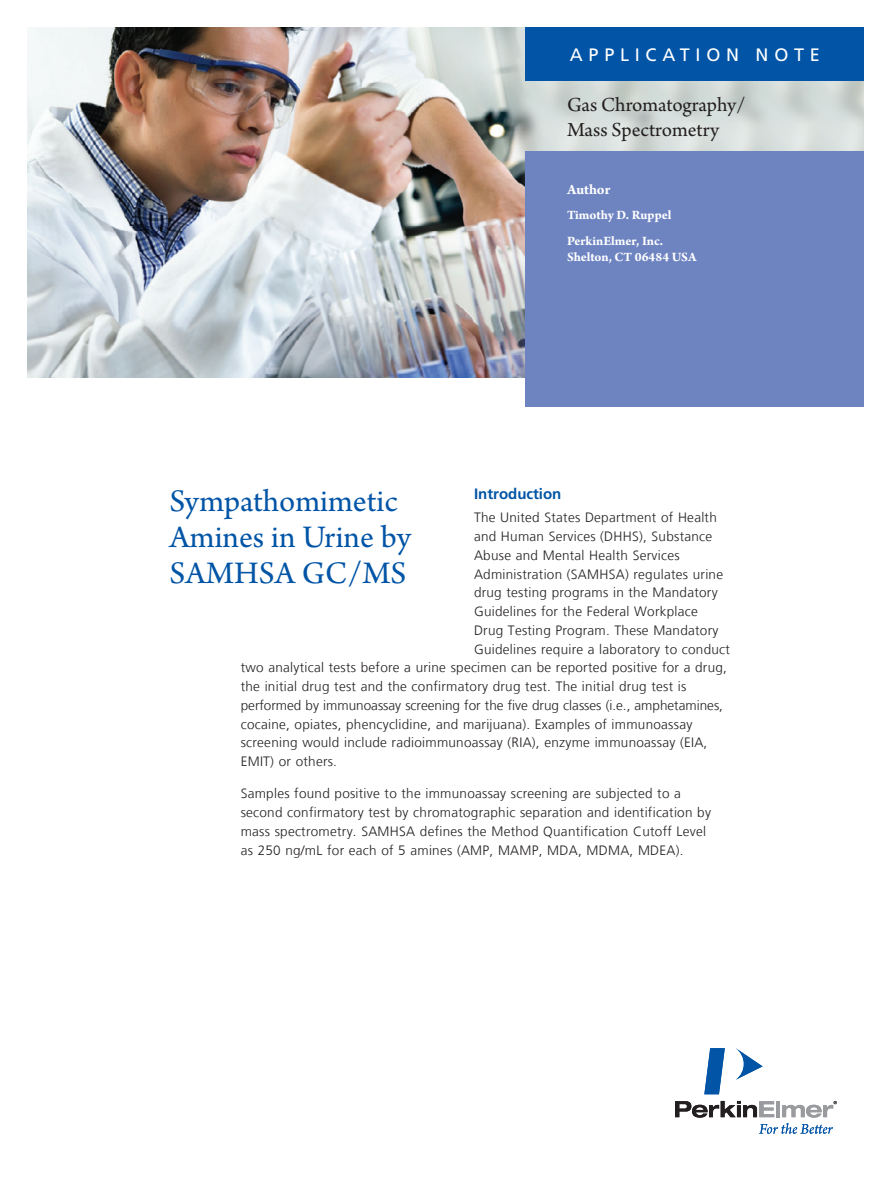
<style>
.page{position:relative;width:891px;height:1188px;background:#fff}
.page>*{position:absolute;margin:0;border:0;box-sizing:border-box;transform-origin:0 0}
.t1{font:33px/36px "Arno Pro";color:#0154a6}
.t2{font:21px/25.5px "Arno Pro";letter-spacing:-.005em;color:#231f20}
.t3{font:18px "Frutiger";letter-spacing:.32em;color:#fff}
.t4{font:700 15px "Frutiger LT Com";color:#0154a6}
.t5{font:700 15px "Arno Pro";color:#fff}
.t6{font:300 13.5px/18.8px "Frutiger LT Com";letter-spacing:.02em;color:#231f20}
.t7{font:300 13.5px "Frutiger LT Com";color:#231f20}
.t8{font:700 13.5px/25.5px "Arno Pro";color:#fff}
</style>
<div class="page">
<img style="left:27px;top:27px;width:837px;height:351px">
<div style="left:526px;top:151px;width:338px;height:256px;background:#6e84c1"></div>
<div style="left:526px;top:27px;width:338px;height:54px;background:#0154a6"></div>
<svg style="left:736px;top:1048px;width:27px;height:32px"></svg>
<svg style="left:704px;top:1048px;width:21px;height:46px"></svg>
<svg style="left:675px;top:1101px;width:162px;height:33px"></svg>
<h3 class="t3" style="left:570px;top:44px;width:252px">APPLICATION N OTE</h3>
<h2 class="t2" style="left:567px;top:93px;width:180px">Gas Chromatography/<br>Mass Spectrometry</h2>
<p class="t5" style="left:567px;top:181px;width:45px">Author</p>
<p class="t8" style="left:567px;top:203px;width:106px">Timothy D. Ruppel<br>PerkinElmer, Inc.</p>
<p class="t8" style="left:567px;top:245px;width:131px">Shelton, CT 06484 USA</p>
<h1 class="t1" style="left:170px;top:484px;width:243px">Sympathomimetic<br>Amines in Urine by<br>SAMHSA GC/MS</h1>
<p class="t4" style="left:474px;top:485px;width:89px">Introduction</p>
<p class="t6" style="left:474px;top:508px;width:244px">The United States Department of Health</p>
<p class="t6" style="left:474px;top:527px;width:240px">and Human Services (DHHS), Substance</p>
<p class="t6" style="left:474px;top:546px;width:207px">Abuse and Mental Health Services</p>
<p class="t6" style="left:474px;top:565px;width:251px">Administration (SAMHSA) regulates urine</p>
<p class="t6" style="left:474px;top:583px;width:245px">drug testing programs in the Mandatory</p>
<p class="t6" style="left:474px;top:602px;width:225px">Guidelines for the Federal Workplace</p>
<p class="t6" style="left:474px;top:621px;width:246px">Drug Testing Program. These Mandatory</p>
<p class="t6" style="left:474px;top:640px;width:257px">Guidelines require a laboratory to conduct</p>
<p class="t6" style="left:241px;top:658px;width:488px">two analytical tests before a urine specimen can be reported positive for a drug,</p>
<p class="t6" style="left:241px;top:677px;width:447px">the initial drug test and the confirmatory drug test. The initial drug test is</p>
<p class="t7" style="left:241px;top:697px;width:484px">performed by immunoassay screening for the five drug classes (i.e., amphetamines,</p>
<p class="t6" style="left:241px;top:715px;width:453px">cocaine, opiates, phencyclidine, and marijuana). Examples of immunoassay</p>
<p class="t6" style="left:241px;top:733px;width:468px">screening would include radioimmunoassay (RIA), enzyme immunoassay (EIA,</p>
<p class="t6" style="left:241px;top:752px;width:98px">EMIT) or others.</p>
<p class="t6" style="left:241px;top:784px;width:472px">Samples found positive to the immunoassay screening are subjected to a second confirmatory test by chromatographic separation and identification by mass spectrometry. SAMHSA defines the Method Quantification Cutoff Level as 250 ng/mL for each of 5 amines (AMP, MAMP, MDA, MDMA, MDEA).</p>
</div>
